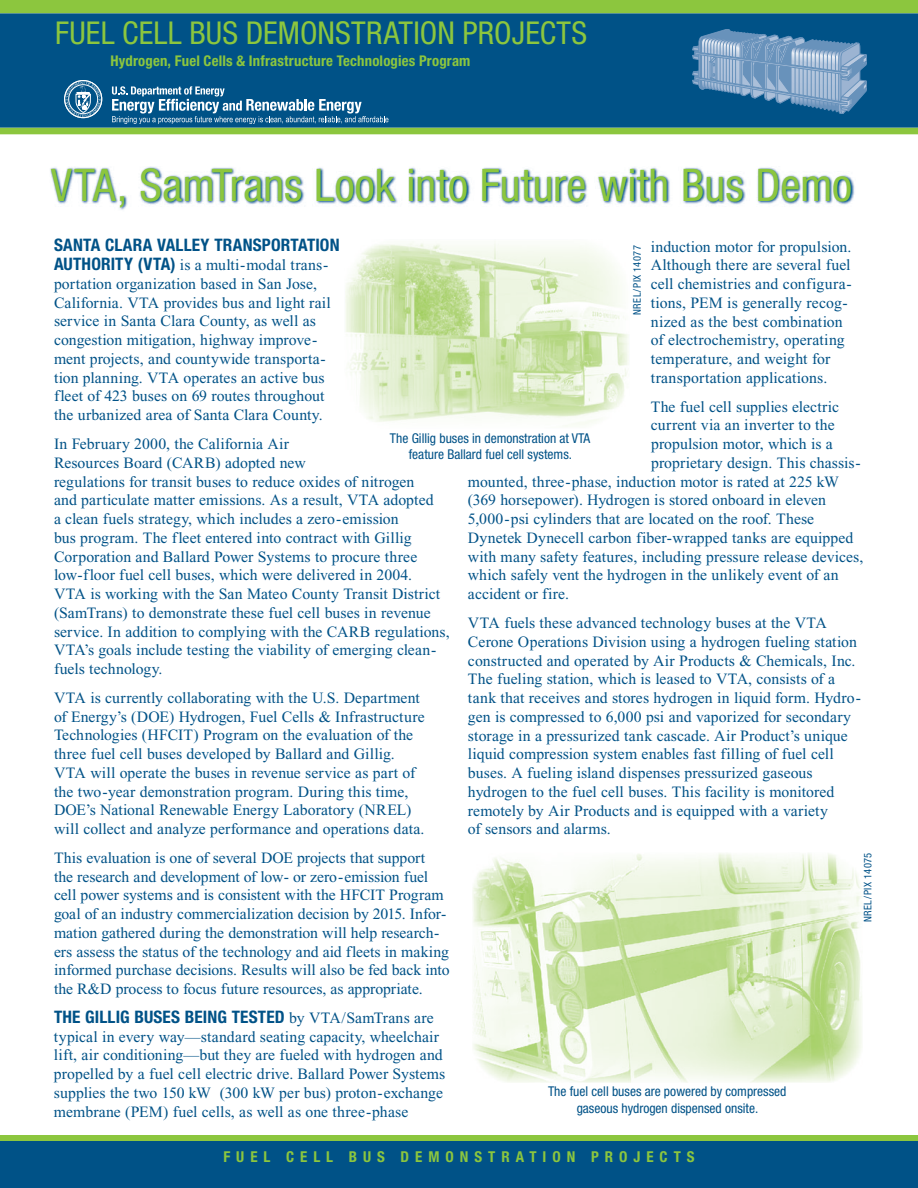
<style>
.page{position:relative;width:918px;height:1188px;background:#fff}
.page>*{position:absolute;margin:0;border:0;box-sizing:border-box;transform-origin:0 0}
.t1{font:condensed 45px "Helvetica Neue LT Std";color:#8cc63e}
.t2{font:condensed 31.5px "Helvetica Neue LT Std";letter-spacing:.005em;color:#8cc63e}
.t3{font:700 condensed 17.25px "Helvetica Neue LT Std";letter-spacing:.01em;color:#005287}
.t4{font:15.75px/18.8px "Times New Roman";letter-spacing:.005em;color:#005287}
.t5{font:700 condensed 15px "Helvetica Neue LT Std";letter-spacing:.4em;color:#8cc63e}
.t6{font:700 condensed 14.85px "Helvetica Neue LT Std";letter-spacing:.01em;color:#8cc63e}
.t7{font:condensed 13.5px/16.2px "Helvetica Neue LT Std";color:#005287;text-align:center}
.t8{font:condensed 10.5px "Helvetica Neue LT Std";letter-spacing:.05em;color:#005287}
.s1{font-family:"Helvetica Neue LT Std";font-weight:700;font-stretch:condensed;font-size:17.25px}
.s2{font-family:"Times New Roman";font-weight:400;font-stretch:normal;font-size:15.75px}
</style>
<div class="page">
<div style="left:0;top:1136px;width:918px;height:36px;background:#8cc63e"></div>
<div style="left:0;top:0;width:918px;height:134px;background:#8cc63e"></div>
<div style="left:0;top:13px;width:918px;height:115px;background:#005287"></div>
<div style="left:0;top:1141px;width:918px;height:47px;background:#005287"></div>
<img style="left:50px;top:166px;width:805px;height:44px">
<div style="left:684px;top:21px;width:195px;height:104px;background:#005287"></div>
<svg style="left:692px;top:29px;width:175px;height:85px"></svg>
<svg style="left:112px;top:86px;width:276px;height:37px"></svg>
<svg style="left:65px;top:80px;width:37px;height:38px"></svg>
<img style="left:345px;top:242px;width:284px;height:185px">
<img style="left:472px;top:853px;width:390px;height:230px">
<h2 class="t2" style="left:55px;top:15px;width:534px">FUEL CELL BUS DEMONSTRATION PROJECTS</h2>
<p class="t6" style="left:110px;top:52px;width:362px">Hydrogen, Fuel Cells &amp; Infrastructure Technologies Program</p>
<h1 class="t1" style="left:51px;top:159px;width:803px">VTA, SamTrans Look into Future with Bus Demo</h1>
<p class="t3" style="left:54px;top:235px;width:287px">SANTA CLARA VALLEY TRANSPORTATION</p>
<p class="t4" style="left:54px;top:256px;width:278px"><span class="s1">AUTHORITY (VTA)</span> is a multi-modal trans&shy;portation organization based in San Jose, California. VTA provides bus and light rail service in Santa Clara County, as well as congestion mitigation, highway improve&shy;ment projects, and countywide transporta&shy;tion planning. VTA operates an active bus fleet of 423 buses on 69 routes throughout the urbanized area of Santa Clara County.</p>
<p class="t4" style="left:54px;top:434px;width:397px">In February 2000, the California Air<br>Resources Board (CARB) adopted new<br>regulations for transit buses to reduce oxides of nitrogen<br>and particulate matter emissions. As a result, VTA adopted<br>a clean fuels strategy, which includes a zero-emission<br>bus program. The fleet entered into contract with Gillig Corporation and Ballard Power Systems to procure three low-floor fuel cell buses, which were delivered in 2004.<br>VTA is working with the San Mateo County Transit District (SamTrans) to demonstrate these fuel cell buses in revenue service. In addition to complying with the CARB regulations, VTA’s goals include testing the viability of emerging clean&shy;fuels technology.</p>
<p class="t4" style="left:54px;top:688px;width:372px">VTA is currently collaborating with the U.S. Department of Energy’s (DOE) Hydrogen, Fuel Cells &amp; Infrastructure Technologies (HFCIT) Program on the evaluation of the three fuel cell buses developed by Ballard and Gillig.<br>VTA will operate the buses in revenue service as part of the two-year demonstration program. During this time, DOE’s National Renewable Energy Laboratory (NREL) will collect and analyze performance and operations data.</p>
<p class="t4" style="left:54px;top:848px;width:397px">This evaluation is one of several DOE projects that support<br>the research and development of low- or zero-emission fuel cell power systems and is consistent with the HFCIT Program goal of an industry commercialization decision by 2015. Infor&shy;mation gathered during the demonstration will help research&shy;ers assess the status of the technology and aid fleets in making informed purchase decisions. Results will also be fed back into the R&amp;D process to focus future resources, as appropriate.</p>
<p class="t3" style="left:54px;top:1006px;width:381px">THE GILLIG BUSES BEING TESTED <span class="s2">by VTA/SamTrans are</span></p>
<p class="t4" style="left:54px;top:1027px;width:393px">typical in every way—standard seating capacity, wheelchair lift, air conditioning—but they are fueled with hydrogen and propelled by a fuel cell electric drive. Ballard Power Systems supplies the two 150 kW (300 kW per bus) proton-exchange membrane (PEM) fuel cells, as well as one three-phase</p>
<p class="t5" style="left:223px;top:1147px;width:473px">FUEL CELL BUS DEMONSTRATION PROJECTS</p>
<p class="t4" style="left:651px;top:237px;width:203px">induction motor for propulsion.<br>Although there are several fuel cell chemistries and configura&shy;tions, PEM is generally recog&shy;nized as the best combination of electrochemistry, operating temperature, and weight for transportation applications.</p>
<p class="t4" style="left:651px;top:397px;width:190px">The fuel cell supplies electric</p>
<p class="t4" style="left:651px;top:416px;width:185px">current via an inverter to the</p>
<p class="t4" style="left:651px;top:435px;width:183px">propulsion motor, which is a</p>
<p class="t4" style="left:651px;top:453px;width:211px">proprietary design. This chassis-</p>
<p class="t4" style="left:468px;top:472px;width:373px">mounted, three-phase, induction motor is rated at 225 kW</p>
<p class="t4" style="left:468px;top:491px;width:360px">(369 horsepower). Hydrogen is stored onboard in eleven</p>
<p class="t4" style="left:468px;top:510px;width:348px">5,000-psi cylinders that are located on the roof. These</p>
<p class="t4" style="left:468px;top:528px;width:387px">Dynetek Dynecell carbon fiber-wrapped tanks are equipped</p>
<p class="t4" style="left:468px;top:547px;width:397px">with many safety features, including pressure release devices,</p>
<p class="t4" style="left:468px;top:566px;width:372px">which safely vent the hydrogen in the unlikely event of an</p>
<p class="t4" style="left:468px;top:585px;width:102px">accident or fire.</p>
<p class="t4" style="left:468px;top:613px;width:394px">VTA fuels these advanced technology buses at the VTA Cerone Operations Division using a hydrogen fueling station constructed and operated by Air Products &amp; Chemicals, Inc.<br>The fueling station, which is leased to VTA, consists of a tank that receives and stores hydrogen in liquid form. Hydro&shy;gen is compressed to 6,000 psi and vaporized for secondary storage in a pressurized tank cascade. Air Product’s unique liquid compression system enables fast filling of fuel cell buses. A fueling island dispenses pressurized gaseous hydrogen to the fuel cell buses. This facility is monitored remotely by Air Products and is equipped with a variety<br>of sensors and alarms.</p>
<p class="t8" style="left:631px;top:315px;width:71px;rotate:-90deg">NREL/PIX 14077</p>
<p class="t7" style="left:390px;top:430px;width:202px">The Gillig buses in demonstration at VTA feature Ballard fuel cell systems.</p>
<p class="t8" style="left:862px;top:922px;width:71px;rotate:-90deg">NREL/PIX 14075</p>
<p class="t7" style="left:548px;top:1083px;width:240px">The fuel cell buses are powered by compressed gaseous hydrogen dispensed onsite.</p>
</div>
